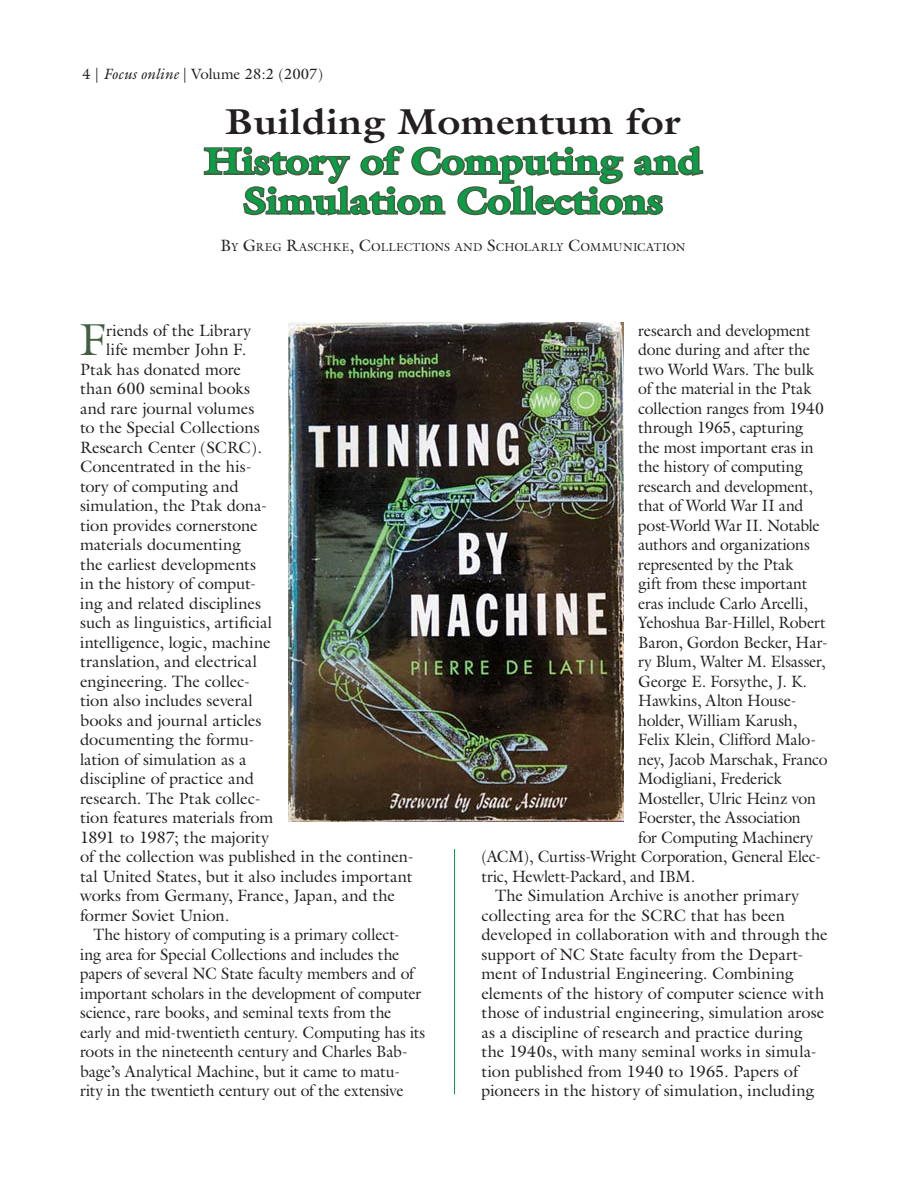
<style>
.page{position:relative;width:918px;height:1188px;background:#fff}
.page>*{position:absolute;margin:0;border:0;box-sizing:border-box;transform-origin:0 0}
.Body_text{font:45.15px "Galliard";color:#426142}
.Headline{font:700 36.3px/39.6px "Galliard";letter-spacing:.01em;color:#0a9e47;text-align:center;scale:1.09 1}
.Body_text-2{font:16.5px/19.5px "Galliard";color:#231f20}
.Body_text-3{font:16.5px/19.5px "Galliard";color:#231f20;scale:.96 1}
.Body_text-4{font:16.5px "Galliard";letter-spacing:-.02em;color:#231f20;scale:.96 1}
.Body_text-5{font:16.5px "Galliard";letter-spacing:.02em;color:#231f20}
.t1{font:15px "Galliard";color:#231f20}
.Author_credit{font:11.55px "Galliard";color:#231f20}
.s1{font-style:italic}
.s2{color:#231f20}
.s3{font-size:16.5px}
</style>
<div class="page">
<img style="left:289px;top:323px;width:335px;height:498px">
<svg style="left:203px;top:145px;width:501px;height:71px"></svg>
<hr style="left:454px;top:849px;width:1px;height:245px;background:#0a9e47">
<p class="t1" style="left:82px;top:65px;width:242px">4 | <span class="s1">Focus online</span> | Volume 28:2 (2007)</p>
<p class="Headline" style="left:204px;top:101px;width:458px"><span class="s2">Building Momentum for<br></span>History of Computing and<br>Simulation Collections</p>
<p class="Author_credit" style="left:221px;top:239px;width:466px"><span class="s3">B</span>Y <span class="s3">G</span>REG <span class="s3">R</span>ASCHKE<span class="s3">, C</span>OLLECTIONS AND <span class="s3">S</span>CHOLARLY <span class="s3">C</span>OMMUNICATION</p>
<p class="Body_text" style="left:80px;top:312px;width:28px">F</p>
<p class="Body_text-2" style="left:106px;top:320px;width:147px">riends of the Library</p>
<p class="Body_text-2" style="left:106px;top:340px;width:142px">life member John F.</p>
<p class="Body_text-2" style="left:80px;top:359px;width:163px">Ptak has donated more</p>
<p class="Body_text-5" style="left:80px;top:378px;width:172px">than 600 seminal books</p>
<p class="Body_text-2" style="left:80px;top:398px;width:176px">and rare journal volumes</p>
<p class="Body_text-2" style="left:80px;top:418px;width:181px">to the Special Collections</p>
<p class="Body_text-2" style="left:80px;top:437px;width:183px">Research Center (SCRC).</p>
<p class="Body_text-2" style="left:80px;top:457px;width:173px">Concentrated in the his-</p>
<p class="Body_text-2" style="left:80px;top:476px;width:160px">tory of computing and</p>
<p class="Body_text-2" style="left:80px;top:496px;width:188px">simulation, the Ptak dona-</p>
<p class="Body_text-2" style="left:80px;top:515px;width:179px">tion provides cornerstone</p>
<p class="Body_text-2" style="left:80px;top:535px;width:163px">materials documenting</p>
<p class="Body_text-2" style="left:80px;top:554px;width:178px">the earliest developments</p>
<p class="Body_text-2" style="left:80px;top:574px;width:177px">in the history of comput-</p>
<p class="Body_text-2" style="left:80px;top:593px;width:183px">ing and related disciplines</p>
<p class="Body_text-2" style="left:80px;top:613px;width:193px">such as linguistics, artificial</p>
<p class="Body_text-2" style="left:80px;top:632px;width:192px">intelligence, logic, machine</p>
<p class="Body_text-2" style="left:80px;top:652px;width:178px">translation, and electrical</p>
<p class="Body_text-2" style="left:80px;top:671px;width:172px">engineering. The collec-</p>
<p class="Body_text-2" style="left:80px;top:691px;width:174px">tion also includes several</p>
<p class="Body_text-5" style="left:80px;top:710px;width:183px">books and journal articles</p>
<p class="Body_text-2" style="left:80px;top:730px;width:176px">documenting the formu-</p>
<p class="Body_text-2" style="left:80px;top:749px;width:168px">lation of simulation as a</p>
<p class="Body_text-2" style="left:80px;top:769px;width:175px">discipline of practice and</p>
<p class="Body_text-2" style="left:80px;top:788px;width:182px">research. The Ptak collec-</p>
<p class="Body_text-2" style="left:80px;top:808px;width:195px">tion features materials from</p>
<p class="Body_text-2" style="left:80px;top:827px;width:191px">1891 to 1987; the majority</p>
<p class="Body_text-2" style="left:80px;top:847px;width:335px">of the collection was published in the continen-</p>
<p class="Body_text-2" style="left:80px;top:866px;width:334px">tal United States, but it also includes important</p>
<p class="Body_text-2" style="left:80px;top:886px;width:317px">works from Germany, France, Japan, and the</p>
<p class="Body_text-2" style="left:80px;top:905px;width:151px">former Soviet Union.</p>
<p class="Body_text-3" style="left:80px;top:925px;width:361px;text-indent:14px">The history of computing is a primary collect&shy;ing area for Special Collections and includes the papers of several NC State faculty members and of important scholars in the development of computer science, rare books, and seminal texts from the early and mid-twentieth century. Computing has its roots in the nineteenth century and Charles Bab&shy;bage’s Analytical Machine, but it came to matu&shy;rity in the twentieth century out of the extensive</p>
<p class="Body_text-3" style="left:638px;top:320px;width:181px">research and development</p>
<p class="Body_text-3" style="left:638px;top:340px;width:180px">done during and after the</p>
<p class="Body_text-3" style="left:638px;top:359px;width:185px">two World Wars. The bulk</p>
<p class="Body_text-3" style="left:638px;top:379px;width:182px">of the material in the Ptak</p>
<p class="Body_text-3" style="left:638px;top:398px;width:195px">collection ranges from 1940</p>
<p class="Body_text-3" style="left:638px;top:418px;width:173px">through 1965, capturing</p>
<p class="Body_text-3" style="left:638px;top:437px;width:184px">the most important eras in</p>
<p class="Body_text-3" style="left:638px;top:457px;width:173px">the history of computing</p>
<p class="Body_text-3" style="left:638px;top:476px;width:183px">research and development,</p>
<p class="Body_text-3" style="left:638px;top:496px;width:174px">that of World War II and</p>
<p class="Body_text-4" style="left:638px;top:515px;width:191px">post-World War II . Notable</p>
<p class="Body_text-3" style="left:638px;top:535px;width:180px">authors and organizations</p>
<p class="Body_text-3" style="left:638px;top:554px;width:163px">represented by the Ptak</p>
<p class="Body_text-3" style="left:638px;top:574px;width:177px">gift from these important</p>
<p class="Body_text-3" style="left:638px;top:593px;width:178px">eras include Carlo Arcelli,</p>
<p class="Body_text-3" style="left:638px;top:613px;width:196px">Yehoshua Bar-Hillel, Robert</p>
<p class="Body_text-3" style="left:638px;top:632px;width:199px">Baron, Gordon Becker, Har-</p>
<p class="Body_text-3" style="left:638px;top:652px;width:197px">ry Blum, Walter M. Elsasser,</p>
<p class="Body_text-3" style="left:638px;top:671px;width:177px">George E. Forsythe, J. K.</p>
<p class="Body_text-3" style="left:638px;top:691px;width:166px">Hawkins, Alton House-</p>
<p class="Body_text-3" style="left:638px;top:710px;width:167px">holder, William Karush,</p>
<p class="Body_text-3" style="left:638px;top:730px;width:187px">Felix Klein, Clifford Malo-</p>
<p class="Body_text-4" style="left:638px;top:749px;width:199px">ney, Jacob Marschak, Franco</p>
<p class="Body_text-3" style="left:638px;top:769px;width:151px">Modigliani, Frederick</p>
<p class="Body_text-3" style="left:638px;top:788px;width:187px">Mosteller, Ulric Heinz von</p>
<p class="Body_text-3" style="left:638px;top:808px;width:171px">Foerster, the Association</p>
<p class="Body_text-3" style="left:638px;top:827px;width:184px">for Computing Machinery</p>
<p class="Body_text-3" style="left:482px;top:847px;width:355px">(ACM), Curtiss-Wright Corporation, General Elec-</p>
<p class="Body_text-3" style="left:482px;top:866px;width:224px">tric, Hewlett-Packard, and IBM.</p>
<p class="Body_text-2" style="left:482px;top:886px;width:348px;text-indent:14px">The Simulation Archive is another primary collecting area for the SCRC that has been developed in collaboration with and through the support of NC State faculty from the Depart&shy;ment of Industrial Engineering. Combining elements of the history of computer science with those of industrial engineering, simulation arose as a discipline of research and practice during the 1940s, with many seminal works in simula&shy;tion published from 1940 to 1965. Papers of pioneers in the history of simulation, including</p>
</div>
